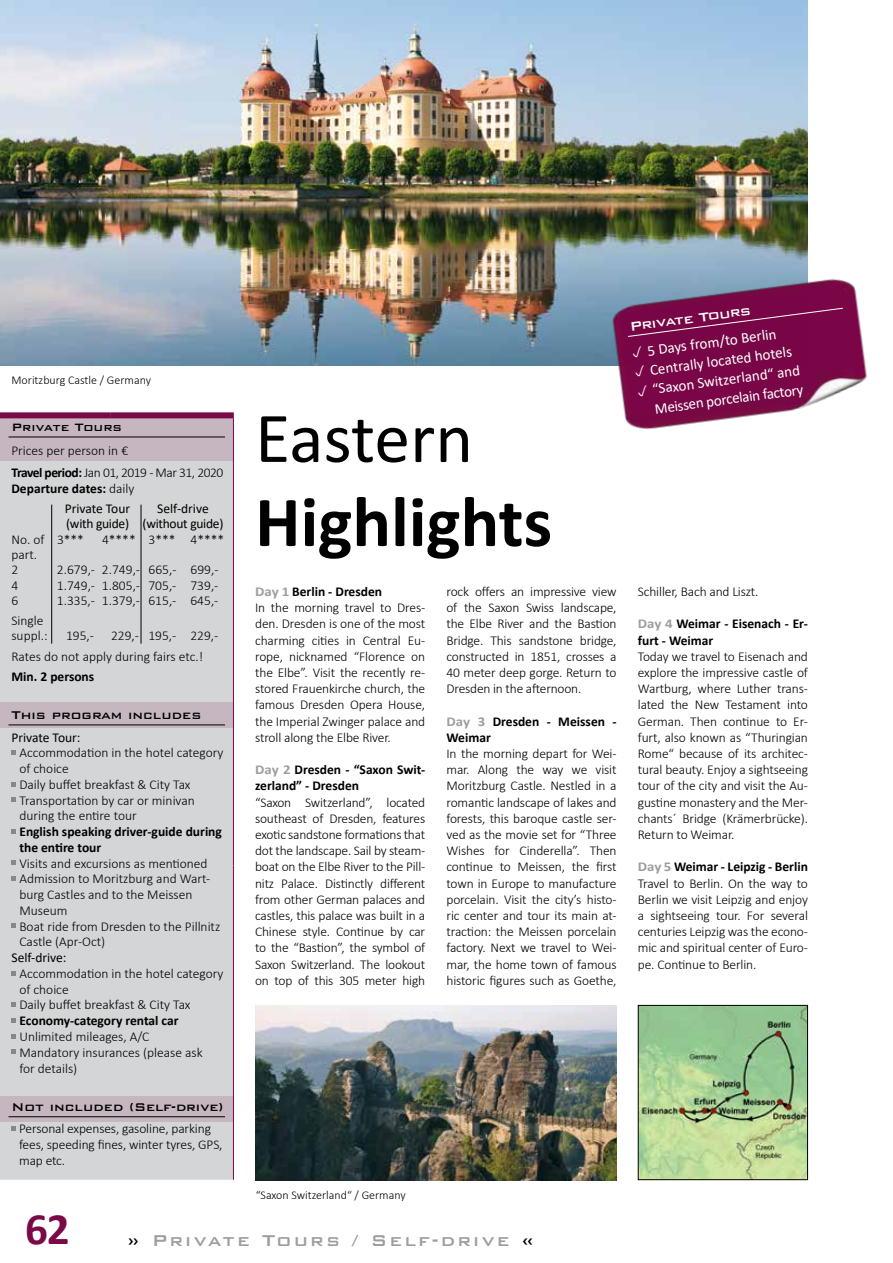
<style>
.page{position:relative;width:893px;height:1263px;background:#fff}
.page>*{position:absolute;margin:0;border:0;box-sizing:border-box;transform-origin:0 0}
.t1{font:700 72px "Calibri";color:#000}
.t2{font:72px "Calibri";letter-spacing:-.005em;color:#000}
.t3{font:700 45px "Calibri";color:#7a0947}
.t4{font:500 21px "Bank Gothic BT";letter-spacing:.1em;color:#9c9e9f}
.t5{font:500 16.5px "Bank Gothic BT";color:#fff}
.t6{font:15px/19.5px "Calibri";color:#fff}
.t7{font:500 15px "Bank Gothic BT";color:#000}
.t8{font:500 14.25px "Bank Gothic BT";color:#000}
.t9{font:300 13.5px/16.2px "Calibri";letter-spacing:-.01em;color:#000}
.t10{font:700 13.5px/16.2px "Calibri";color:#000}
.t11{font:13.5px/15.3px "Calibri";letter-spacing:-.01em;color:#000}
.t12{font:300 12px "Calibri";color:#000}
.s1{font-weight:700}
.s2{font-weight:300}
.s3{font-weight:400}
.s4{font-weight:700;color:#9c9e9f}
.s5{color:#9c9e9f}
.s6{color:#000}
</style>
<div class="page">
<div style="left:0;top:461px;width:233px;height:719px;background:#d4d5d6"></div>
<div style="left:0;top:412px;width:110px;height:6px;background:#7a0947"></div>
<div style="left:110px;top:412px;width:124px;height:6px;background:#7a0947"></div>
<hr style="left:233px;top:418px;width:1px;height:447px;background:#7a0947">
<hr style="left:233px;top:865px;width:1px;height:315px;background:#7a0947">
<div style="left:0;top:702px;width:233px;height:26px;background:#c6b6c0"></div>
<div style="left:0;top:1095px;width:233px;height:26px;background:#c6b6c0"></div>
<img style="left:640px;top:1007px;width:166px;height:171px">
<div style="left:638px;top:1005px;width:170px;height:175px;border:1px solid #000"></div>
<hr style="left:141px;top:505px;width:1px;height:139px;background:#000">
<hr style="left:51px;top:505px;width:1px;height:139px;background:#000">
<div style="left:0;top:417px;width:233px;height:44px;background:#c6b6c0"></div>
<hr style="left:9px;top:437px;width:216px;height:1px;background:#000">
<hr style="left:9px;top:724px;width:216px;height:1px;background:#000">
<hr style="left:9px;top:1116px;width:216px;height:1px;background:#000">
<svg style="left:11px;top:750px;width:5px;height:5px"></svg>
<svg style="left:11px;top:782px;width:5px;height:4px"></svg>
<svg style="left:11px;top:797px;width:5px;height:5px"></svg>
<svg style="left:11px;top:829px;width:5px;height:5px"></svg>
<svg style="left:11px;top:860px;width:5px;height:5px"></svg>
<svg style="left:11px;top:876px;width:5px;height:5px"></svg>
<svg style="left:11px;top:923px;width:5px;height:5px"></svg>
<svg style="left:11px;top:971px;width:5px;height:4px"></svg>
<svg style="left:11px;top:1002px;width:5px;height:5px"></svg>
<svg style="left:11px;top:1018px;width:5px;height:5px"></svg>
<svg style="left:11px;top:1034px;width:5px;height:4px"></svg>
<svg style="left:11px;top:1049px;width:5px;height:5px"></svg>
<svg style="left:11px;top:1126px;width:5px;height:5px"></svg>
<img style="left:0;top:0;width:808px;height:366px">
<img style="left:256px;top:1005px;width:361px;height:175px">
<img style="left:583px;top:264px;width:284px;height:166px">
<div style="left:627px;top:307px;width:217px;height:30px;background:#780646"></div>
<svg style="left:632px;top:346px;width:11px;height:12px"></svg>
<svg style="left:635px;top:365px;width:10px;height:12px"></svg>
<svg style="left:637px;top:385px;width:11px;height:11px"></svg>
<p class="t12" style="left:11px;top:373px;width:141px">Moritzburg Castle / Germany</p>
<p class="t8" style="left:11px;top:420px;width:112px">Private Tours</p>
<p class="t9" style="left:11px;top:439px;width:213px;line-height:22.2px">Prices per person in €<br><span class="s1">Travel period:</span> Jan 01, 2019 - Mar 31, 2020</p>
<p class="t10" style="left:65px;top:479px;width:71px;line-height:19.8px;text-indent:-53px">Departure dates: <span class="s2">daily<br></span><span class="s3">Private Tour</span></p>
<p class="t11" style="left:66px;top:501px;width:159px;text-indent:91px">Self-drive (with guide) (without guide)</p>
<p class="t9" style="left:11px;top:531px;width:74px">No. of 3***</p>
<p class="t9" style="left:102px;top:531px;width:124px">4**** 3*** 4****</p>
<p class="t9" style="left:11px;top:547px;width:25px;line-height:15.3px">part.<br>2</p>
<p class="t9" style="left:57px;top:562px;width:163px">2.679,- 2.749,- 665,- 699,-</p>
<p class="t9" style="left:11px;top:577px;width:8px">4</p>
<p class="t9" style="left:57px;top:577px;width:163px">1.749,- 1.805,- 705,- 739,-</p>
<p class="t9" style="left:11px;top:592px;width:8px">6</p>
<p class="t9" style="left:57px;top:592px;width:163px">1.335,- 1.379,- 615,- 645,-</p>
<p class="t9" style="left:11px;top:612px;width:38px;line-height:15.3px">Single suppl.:</p>
<p class="t9" style="left:11px;top:625px;width:208px;line-height:20.4px;text-indent:100px">229,- 195,- 229,-<br>Rates do not apply during fairs etc.!</p>
<p class="t10" style="left:11px;top:668px;width:84px">Min. 2 persons</p>
<p class="t7" style="left:11px;top:707px;width:191px">This program includes</p>
<p class="t11" style="left:11px;top:729px;width:71px">Private Tour:</p>
<p class="t9" style="left:19px;top:745px;width:206px;line-height:15.8px">Accommodation in the hotel category of choice<br>Daily buffet breakfast &amp; City Tax<br>Transportation by car or minivan during the entire tour</p>
<p class="t10" style="left:19px;top:823px;width:204px;line-height:15.8px">English speaking driver-guide during the entire tour</p>
<p class="t9" style="left:19px;top:855px;width:202px;line-height:15.8px">Visits and excursions as mentioned<br>Admission to Moritzburg and Wart&shy;burg Castles and to the Meissen<br>Museum<br>Boat ride from Dresden to the Pillnitz<br>Castle (Apr-Oct)</p>
<p class="t11" style="left:11px;top:950px;width:57px">Self-drive:</p>
<p class="t9" style="left:19px;top:965px;width:206px;line-height:15.8px">Accommodation in the hotel category of choice<br>Daily buffet breakfast &amp; City Tax</p>
<p class="t10" style="left:19px;top:1012px;width:161px">Economy-category rental car</p>
<p class="t9" style="left:19px;top:1028px;width:185px">Unlimited mileages, A/C<br>Mandatory insurances (please ask for details)</p>
<p class="t7" style="left:11px;top:1099px;width:213px">Not included (Self-drive)</p>
<p class="t9" style="left:19px;top:1121px;width:205px;line-height:15.8px">Personal expenses, gasoline, parking fees, speeding fines, winter tyres, GPS, map etc.</p>
<p class="t9" style="left:66px;top:627px;width:29px">195,-</p>
<h1 class="t2" style="left:255px;top:388px;width:219px">Eastern</h1>
<h1 class="t1" style="left:255px;top:471px;width:299px">Highlights</h1>
<p class="t9" style="left:255px;top:583px;width:172px"><span class="s4">Day 1</span> <span class="s1">Berlin - Dresden<br></span>In the morning travel to Dres&shy;den. Dresden is one of the most charming cities in Central Eu&shy;rope, nicknamed “Florence on the Elbe”. Visit the recently re&shy;stored Frauenkirche church, the famous Dresden Opera House, the Imperial Zwinger palace and stroll along the Elbe River.</p>
<p class="t10" style="left:255px;top:761px;width:172px"><span class="s5">Day 2</span> Dresden - “Saxon Swit&shy;zerland” - Dresden</p>
<p class="t9" style="left:255px;top:794px;width:172px;text-align:justify">“Saxon Switzerland”, located southeast of Dresden, features exotic sandstone formations that dot the landscape. Sail by steam&shy;boat on the Elbe River to the Pill&shy;nitz Palace. Distinctly different from other German palaces and castles, this palace was built in a Chinese style. Continue by car to the “Bastion”, the symbol of Saxon Switzerland. The lookout on top of this 305 meter high</p>
<p class="t9" style="left:446px;top:583px;width:172px;text-align:justify">rock offers an impressive view of the Saxon Swiss landscape, the Elbe River and the Bastion Bridge. This sandstone bridge, constructed in 1851, crosses a 40 meter deep gorge. Return to Dresden in the afternoon.</p>
<p class="t10" style="left:446px;top:713px;width:172px"><span class="s5">Day 3</span> Dresden - Meissen -<br>Weimar</p>
<p class="t9" style="left:446px;top:745px;width:172px;text-align:justify">In the morning depart for Wei&shy;mar. Along the way we visit Moritzburg Castle. Nestled in a romantic landscape of lakes and forests, this baroque castle ser&shy;ved as the movie set for “Three Wishes for Cinderella”. Then continue to Meissen, the first town in Europe to manufacture porcelain. Visit the city’s histo&shy;ric center and tour its main at&shy;traction: the Meissen porcelain factory. Next we travel to Wei&shy;mar, the home town of famous historic figures such as Goethe,</p>
<p class="t12" style="left:256px;top:1187px;width:152px">“Saxon Switzerland“ / Germany</p>
<h2 class="t3" style="left:25px;top:1197px;width:46px">62</h2>
<h3 class="t4" style="left:128px;top:1229px;width:408px"><span class="s6">»</span> Private Tours / Self-drive <span class="s6">«</span></h3>
<p class="t5" style="left:629px;top:318px;width:124px;rotate:-8deg">Private Tours</p>
<p class="t6" style="left:645px;top:341px;width:151px;rotate:-8deg">5 Days from/to Berlin<br>Centrally located hotels “Saxon Switzerland“ and<br>Meissen porcelain factory</p>
<p class="t9" style="left:638px;top:583px;width:122px">Schiller, Bach and Liszt.</p>
<p class="t10" style="left:638px;top:615px;width:172px"><span class="s5">Day 4</span> Weimar - Eisenach - Er&shy;furt - Weimar</p>
<p class="t9" style="left:638px;top:648px;width:172px;text-align:justify">Today we travel to Eisenach and explore the impressive castle of Wartburg, where Luther trans&shy;lated the New Testament into German. Then continue to Er&shy;furt, also known as “Thuringian Rome“ because of its architec&shy;tural beauty. Enjoy a sightseeing tour of the city and visit the Au&shy;gustine monastery and the Mer&shy;chants´ Bridge (Krämerbrücke).<br>Return to Weimar.</p>
<p class="t9" style="left:638px;top:859px;width:172px;text-align:justify"><span class="s4">Day 5</span> <span class="s1">Weimar - Leipzig - Berlin </span>Travel to Berlin. On the way to Berlin we visit Leipzig and enjoy a sightseeing tour. For several centuries Leipzig was the econo&shy;mic and spiritual center of Euro&shy;pe. Continue to Berlin.</p>
</div>
